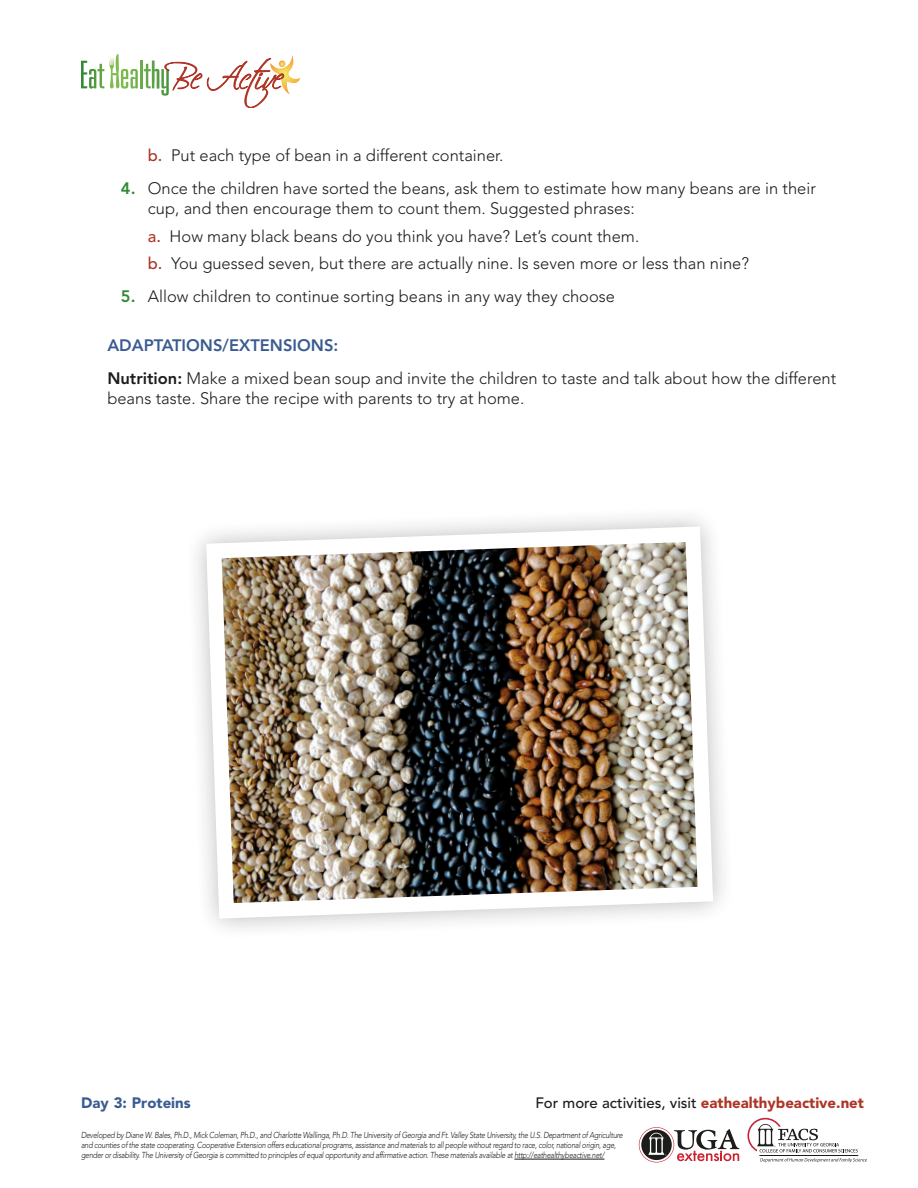
<style>
.page{position:relative;width:918px;height:1188px;background:#fff}
.page>*{position:absolute;margin:0;border:0;box-sizing:border-box;transform-origin:0 0}
.t1{font:300 16.5px/19.8px "Avenir";color:#1c1c1a}
.t2{font:500 15px "Avenir";color:#1c1c1a}
.t3{font:900 15px "Avenir";color:#3a5b91}
.t4{font:italic 300 8.7px/10.4px "Avenir";letter-spacing:-.03em;color:#1c1c1a;scale:.84 1}
.s1{font-weight:500;color:#ae3425}
.s2{font-weight:800;color:#348837}
.s3{font-weight:800;color:#3a5b91}
.s4{font-weight:800}
.s5{font-weight:900;color:#ae3425}
</style>
<div class="page">
<hr style="left:514px;top:1159px;width:90px;height:1px;background:#1c1c1a">
<svg style="left:747px;top:1118px;width:111px;height:34px"></svg>
<hr style="left:760px;top:1155px;width:98px;height:1px;background:#1c1c1a">
<svg style="left:760px;top:1158px;width:107px;height:5px"></svg>
<svg style="left:639px;top:1127px;width:100px;height:36px"></svg>
<hr style="left:140px;top:61px;width:3px;height:27px;background:#6aac4b">
<svg style="left:81px;top:54px;width:57px;height:35px"></svg>
<svg style="left:144px;top:55px;width:156px;height:53px"></svg>
<img style="left:198px;top:519px;width:523px;height:407px">
<p class="t1" style="left:148px;top:146px;width:357px"><span class="s1">b.</span> Put each type of bean in a different container.</p>
<p class="t1" style="left:148px;top:179px;width:670px;text-indent:-27px"><span class="s2">4.</span> Once the children have sorted the beans, ask them to estimate how many beans are in their cup, and then encourage them to count them. Suggested phrases:</p>
<p class="t1" style="left:148px;top:222px;width:603px;line-height:27.3px"><span class="s1">a.</span> How many black beans do you think you have? Let’s count them.<br><span class="s1">b.</span> You guessed seven, but there are actually nine. Is seven more or less than nine?</p>
<p class="t1" style="left:121px;top:287px;width:496px"><span class="s2">5.</span> Allow children to continue sorting beans in any way they choose</p>
<p class="t1" style="left:107px;top:328px;width:730px;line-height:33.3px"><span class="s3">ADAPTATIONS/EXTENSIONS:<br></span><span class="s4">Nutrition:</span> Make a mixed bean soup and invite the children to taste and talk about how the different</p>
<p class="t1" style="left:107px;top:388px;width:419px">beans taste. Share the recipe with parents to try at home.</p>
<p class="t3" style="left:81px;top:1093px;width:111px">Day 3: Proteins</p>
<p class="t2" style="left:535px;top:1094px;width:330px">For more activities, visit <span class="s5">eathealthybeactive.net</span></p>
<p class="t4" style="left:81px;top:1129px;width:647px">Developed by Diane W. Bales, Ph.D., Mick Coleman, Ph.D., and Charlotte Wallinga, Ph.D. The University of Georgia and Ft. Valley State University, the U.S. Department of Agriculture and counties of the state cooperating. Cooperative Extension offers educational programs, assistance and materials to all people without regard to race, color, national origin, age, gender or disability. The University of Georgia is committed to principles of equal opportunity and affirmative action. These materials available at http://eathealthybeactive.net/</p>
</div>
